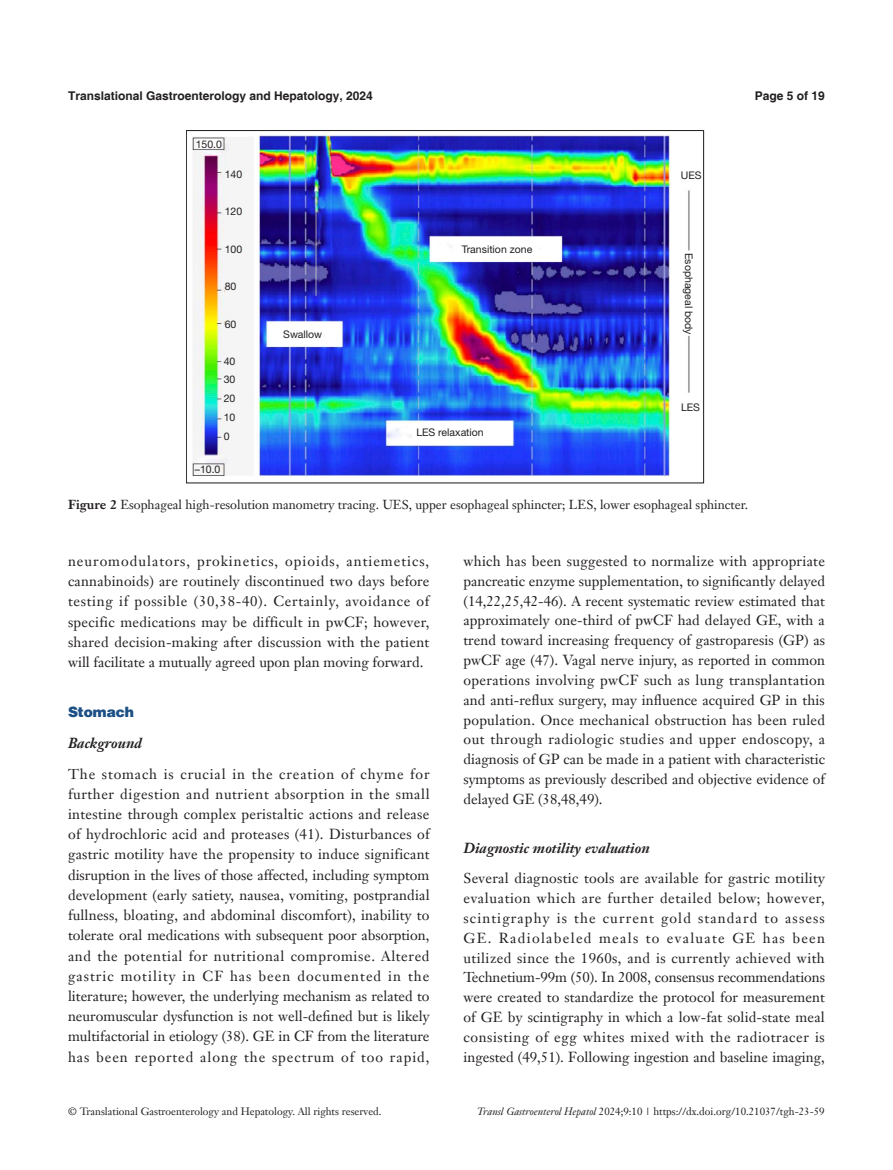
<style>
.page{position:relative;width:893px;height:1170px;background:#fff}
.page>*{position:absolute;margin:0;border:0;box-sizing:border-box;transform-origin:0 0}
.t1{font:14.25px/19.8px "Janson Text LT";color:#231f20;text-align:justify}
.t2{font:italic 700 14.25px "Janson Text LT";color:#231f20}
.t3{font:900 14.25px "Helvetica";color:#1c5085}
.t4{font:12.75px "Janson Text LT";color:#231f20}
.t5{font:700 12px "Helvetica";color:#231f20}
.t6{font:10.5px "Janson Text LT";color:#231f20}
.t7{font:10.5px/18.8px "Helvetica Neue LT Pro";color:#231f20;text-align:justify}
.s1{font-weight:700}
.s2{font-style:italic}
</style>
<div class="page">
<img style="left:187px;top:130px;width:518px;height:354px">
<p class="t5" style="left:68px;top:88px;width:306px">Translational Gastroenterology and Hepatology, 2024</p>
<p class="t5" style="left:755px;top:88px;width:72px">Page 5 of 19</p>
<p class="t7" style="left:196px;top:135px;width:28px">150.0</p>
<p class="t7" style="left:225px;top:165px;width:19px">140</p>
<p class="t7" style="left:225px;top:202px;width:19px">120</p>
<p class="t7" style="left:225px;top:239px;width:19px">100</p>
<p class="t7" style="left:225px;top:277px;width:13px">80</p>
<p class="t7" style="left:225px;top:314px;width:13px">60</p>
<p class="t7" style="left:224px;top:351px;width:13px">40<br>30<br>20<br>10<br>0</p>
<p class="t7" style="left:195px;top:460px;width:27px">–10.0</p>
<p class="t7" style="left:283px;top:324px;width:41px">Swallow</p>
<p class="t7" style="left:462px;top:239px;width:72px">Transition zone</p>
<p class="t7" style="left:416px;top:422px;width:69px">LES relaxation</p>
<p class="t7" style="left:681px;top:165px;width:22px">UES</p>
<p class="t7" style="left:698px;top:253px;width:83px;rotate:90deg">Esophageal body</p>
<p class="t7" style="left:681px;top:397px;width:21px">LES</p>
<p class="t4" style="left:68px;top:496px;width:682px"><span class="s1">Figure 2</span> Esophageal high-resolution manometry tracing. UES, upper esophageal sphincter; LES, lower esophageal sphincter.</p>
<p class="t1" style="left:68px;top:550px;width:363px;line-height:20.2px">neuromodulators, prokinetics, opioids, antiemetics, cannabinoids) are routinely discontinued two days before testing if possible (30,38-40). Certainly, avoidance of specific medications may be difficult in pwCF; however, shared decision-making after discussion with the patient will facilitate a mutually agreed upon plan moving forward.</p>
<p class="t3" style="left:68px;top:703px;width:67px">Stomach</p>
<p class="t2" style="left:68px;top:733px;width:75px">Background</p>
<p class="t1" style="left:68px;top:763px;width:363px;line-height:20.2px">The stomach is crucial in the creation of chyme for further digestion and nutrient absorption in the small intestine through complex peristaltic actions and release of hydrochloric acid and proteases (41). Disturbances of gastric motility have the propensity to induce significant disruption in the lives of those affected, including symptom development (early satiety, nausea, vomiting, postprandial fullness, bloating, and abdominal discomfort), inability to tolerate oral medications with subsequent poor absorption, and the potential for nutritional compromise. Altered gastric motility in CF has been documented in the literature; however, the underlying mechanism as related to neuromuscular dysfunction is not well-defined but is likely multifactorial in etiology (38). GE in CF from the literature has been reported along the spectrum of too rapid,</p>
<p class="t1" style="left:463px;top:551px;width:363px">which has been suggested to normalize with appropriate pancreatic enzyme supplementation, to significantly delayed (14,22,25,42-46). A recent systematic review estimated that approximately one-third of pwCF had delayed GE, with a trend toward increasing frequency of gastroparesis (GP) as pwCF age (47). Vagal nerve injury, as reported in common operations involving pwCF such as lung transplantation and anti-reflux surgery, may influence acquired GP in this population. Once mechanical obstruction has been ruled out through radiologic studies and upper endoscopy, a diagnosis of GP can be made in a patient with characteristic symptoms as previously described and objective evidence of delayed GE (38,48,49).</p>
<p class="t2" style="left:463px;top:839px;width:188px">Diagnostic motility evaluation</p>
<p class="t1" style="left:463px;top:868px;width:363px">Several diagnostic tools are available for gastric motility evaluation which are further detailed below; however, scintigraphy is the current gold standard to assess GE. Radiolabeled meals to evaluate GE has been utilized since the 1960s, and is currently achieved with Technetium-99m (50). In 2008, consensus recommendations were created to standardize the protocol for measurement of GE by scintigraphy in which a low-fat solid-state meal consisting of egg whites mixed with the radiotracer is ingested (49,51). Following ingestion and baseline imaging,</p>
<p class="t6" style="left:68px;top:1104px;width:315px">© Translational Gastroenterology and Hepatology. All rights reserved.</p>
<p class="t6" style="left:477px;top:1104px;width:349px"><span class="s2">Transl Gastroenterol Hepatol</span> 2024;9:10 | https://dx.doi.org/10.21037/tgh-23-59</p>
</div>
